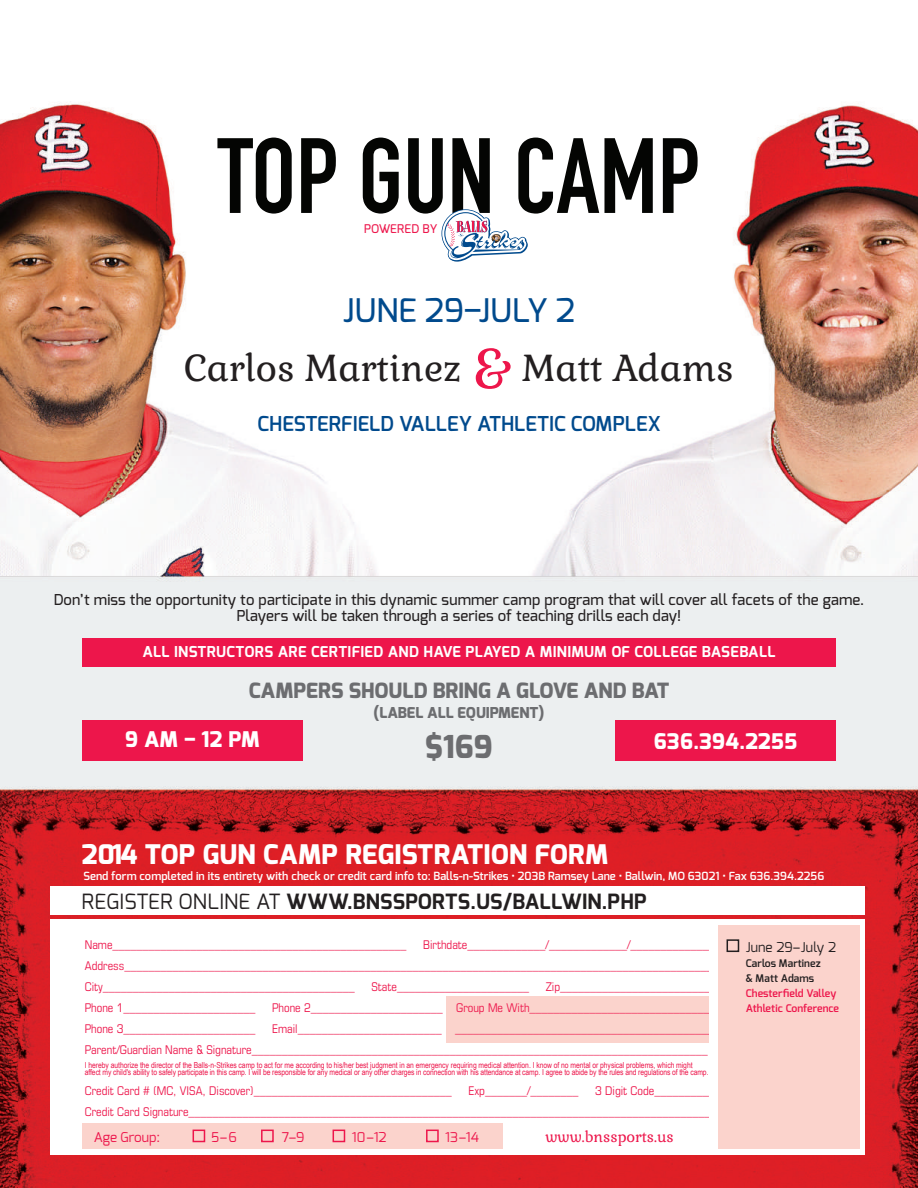
<style>
.page{position:relative;width:918px;height:1188px;background:#fff}
.page>*{position:absolute;margin:0;border:0;box-sizing:border-box;transform-origin:0 0}
.t1{font:700 105px "DIN Condensed";color:#040503}
.t2{font:36.6px "Gabriela";color:#231f20}
.t3{font:500 32.55px "Exo";color:#004a8d}
.t4{font:800 31.5px "Exo";color:#6c6d70}
.t5{font:800 27px "Exo";letter-spacing:.01em;color:#fff}
.t6{font:800 21.6px "Exo";letter-spacing:.015em;color:#fff}
.t7{font:700 21px "Exo";letter-spacing:.01em;color:#231f20}
.t8{font:800 21px "Exo";color:#6c6d70}
.t9{font:600 20.55px "Exo";color:#004a8d}
.t10{font:500 15px/16.5px "Exo";letter-spacing:.01em;color:#231f20;text-align:center}
.t11{font:700 15px "Exo";letter-spacing:.025em;color:#fff}
.t12{font:800 15px "Exo";color:#6c6d70}
.t13{font:15px "Gabriela";color:#ed164b}
.t14{font:13.5px "Exo";color:#ed164b}
.t15{font:13.5px "Exo";letter-spacing:.01em;color:#231f20}
.t16{font:condensed 12px/21px "Eurostile";color:#ed164b}
.t17{font:500 12px "Exo";letter-spacing:.01em;color:#ed164b}
.t18{font:600 11.25px "Exo";letter-spacing:.005em;color:#fff}
.t19{font:600 10.5px/15px "Exo";letter-spacing:.01em;color:#ed164b}
.t20{font:600 10.5px/15px "Exo";letter-spacing:.01em;color:#231f20}
.t21{font:8.25px/7.5px "Arial Narrow";letter-spacing:-.01em;color:#ed164b}
.s1{font-size:54.6px;color:#ed164b}
.s2{font-weight:400}
</style>
<div class="page">
<img style="left:0;top:101px;width:918px;height:1087px">
<div style="left:82px;top:638px;width:754px;height:28px;background:#ed164b"></div>
<div style="left:82px;top:720px;width:220px;height:40px;background:#ed164b"></div>
<div style="left:615px;top:720px;width:221px;height:40px;background:#ed164b"></div>
<div style="left:51px;top:919px;width:814px;height:236px;background:#fff"></div>
<div style="left:51px;top:887px;width:814px;height:28px;background:#fff"></div>
<div style="left:446px;top:997px;width:263px;height:46px;background:#fbd3cc"></div>
<div style="left:82px;top:1123px;width:421px;height:26px;background:#fbd3cc"></div>
<div style="left:718px;top:925px;width:141px;height:224px;background:#fbd3cc"></div>
<div style="left:426px;top:1130px;width:13px;height:12px;border:2px solid #ed164b"></div>
<div style="left:727px;top:939px;width:12px;height:13px;border:2px solid #231f20"></div>
<div style="left:333px;top:1130px;width:12px;height:12px;border:2px solid #ed164b"></div>
<div style="left:261px;top:1130px;width:13px;height:12px;border:2px solid #ed164b"></div>
<div style="left:193px;top:1130px;width:12px;height:12px;border:2px solid #ed164b"></div>
<svg style="left:441px;top:209px;width:90px;height:53px"></svg>
<h1 class="t1" style="left:218px;top:115px;width:484px">TOP GUN CAMP</h1>
<p class="t17" style="left:364px;top:221px;width:75px">POWERED BY</p>
<h3 class="t3" style="left:343px;top:289px;width:234px">JUNE 29–JULY 2</h3>
<h2 class="t2" style="left:184px;top:345px;width:551px">Carlos Martinez <span class="s1">&amp;</span> Matt Adams</h2>
<h3 class="t9" style="left:257px;top:410px;width:405px">CHESTERFIELD VALLEY ATHLETIC COMPLEX</h3>
<p class="t10" style="left:54px;top:591px;width:812px">Don’t miss the opportunity to participate in this dynamic summer camp program that will cover all facets of the game.<br>Players will be taken through a series of teaching drills each day!</p>
<p class="t11" style="left:142px;top:642px;width:635px">ALL INSTRUCTORS ARE CERTIFIED AND HAVE PLAYED A MINIMUM OF COLLEGE BASEBALL</p>
<h3 class="t8" style="left:249px;top:677px;width:422px">CAMPERS SHOULD BRING A GLOVE AND BAT</h3>
<p class="t12" style="left:373px;top:703px;width:173px">(LABEL ALL EQUIPMENT)</p>
<h3 class="t4" style="left:425px;top:726px;width:69px">$169</h3>
<h3 class="t6" style="left:125px;top:726px;width:136px">9 AM – 12 PM</h3>
<h3 class="t6" style="left:654px;top:727px;width:145px">636.394.2255</h3>
<h3 class="t5" style="left:82px;top:837px;width:528px">2014 TOP GUN CAMP REGISTRATION FORM</h3>
<h3 class="t7" style="left:82px;top:888px;width:566px"><span class="s2">REGISTER ONLINE AT</span> WWW.BNSSPORTS.US/BALLWIN.PHP</h3>
<p class="t18" style="left:84px;top:869px;width:742px">Send form completed in its entirety with check or credit card info to: Balls-n-Strikes • 203B Ramsey Lane • Ballwin, MO 63021 • Fax 636.394.2256</p>
<p class="t16" style="left:85px;top:934px;width:635px;text-indent:338px">Birthdate_____________/_____________/______________<br>Address___________________________________________________________________________________________________<br>City__________________________________________</p>
<p class="t16" style="left:85px;top:934px;width:323px">Name_________________________________________________</p>
<p class="t16" style="left:372px;top:976px;width:159px">State______________________</p>
<p class="t16" style="left:546px;top:976px;width:178px">Zip___________________________</p>
<p class="t16" style="left:85px;top:997px;width:172px">Phone 1______________________</p>
<p class="t16" style="left:272px;top:997px;width:445px">Phone 2______________________ Group Me With_______________________________</p>
<p class="t16" style="left:85px;top:1018px;width:172px">Phone 3______________________</p>
<p class="t16" style="left:85px;top:1018px;width:636px;text-indent:187px">Email________________________ ____________________________________________<br>Parent/Guardian Name &amp; Signature____________________________________________________________________________</p>
<p class="t21" style="left:85px;top:1061px;width:625px">I hereby authorize the director of the Balls-n-Strikes camp to act for me according to his/her best judgment in an emergency requiring medical attention. I know of no mental or physical problems, which might affect my child's ability to safely participate in this camp. I will be responsible for any medical or any other charges in connection with his attendance at camp. I agree to abide by the rules and regulations of the camp.</p>
<p class="t16" style="left:85px;top:1080px;width:368px">Credit Card # (MC, VISA, Discover)_________________________________</p>
<p class="t16" style="left:468px;top:1080px;width:112px">Exp_______/________</p>
<p class="t16" style="left:85px;top:1080px;width:633px;text-align:right">3 Digit Code__________<br>Credit Card Signature________________________________________________________________________________________</p>
<p class="t14" style="left:94px;top:1128px;width:68px">Age Group:</p>
<p class="t14" style="left:445px;top:1128px;width:35px">13–14</p>
<p class="t13" style="left:545px;top:1127px;width:130px">www.bnssports.us</p>
<p class="t14" style="left:211px;top:1128px;width:27px">5–6</p>
<p class="t14" style="left:282px;top:1128px;width:24px">7–9</p>
<p class="t14" style="left:352px;top:1128px;width:36px">10–12</p>
<p class="t15" style="left:746px;top:938px;width:92px">June 29–July 2</p>
<p class="t20" style="left:746px;top:956px;width:76px">Carlos Martinez &amp; Matt Adams</p>
<p class="t19" style="left:746px;top:986px;width:95px">Chesterfield Valley<br>Athletic Conference</p>
</div>
